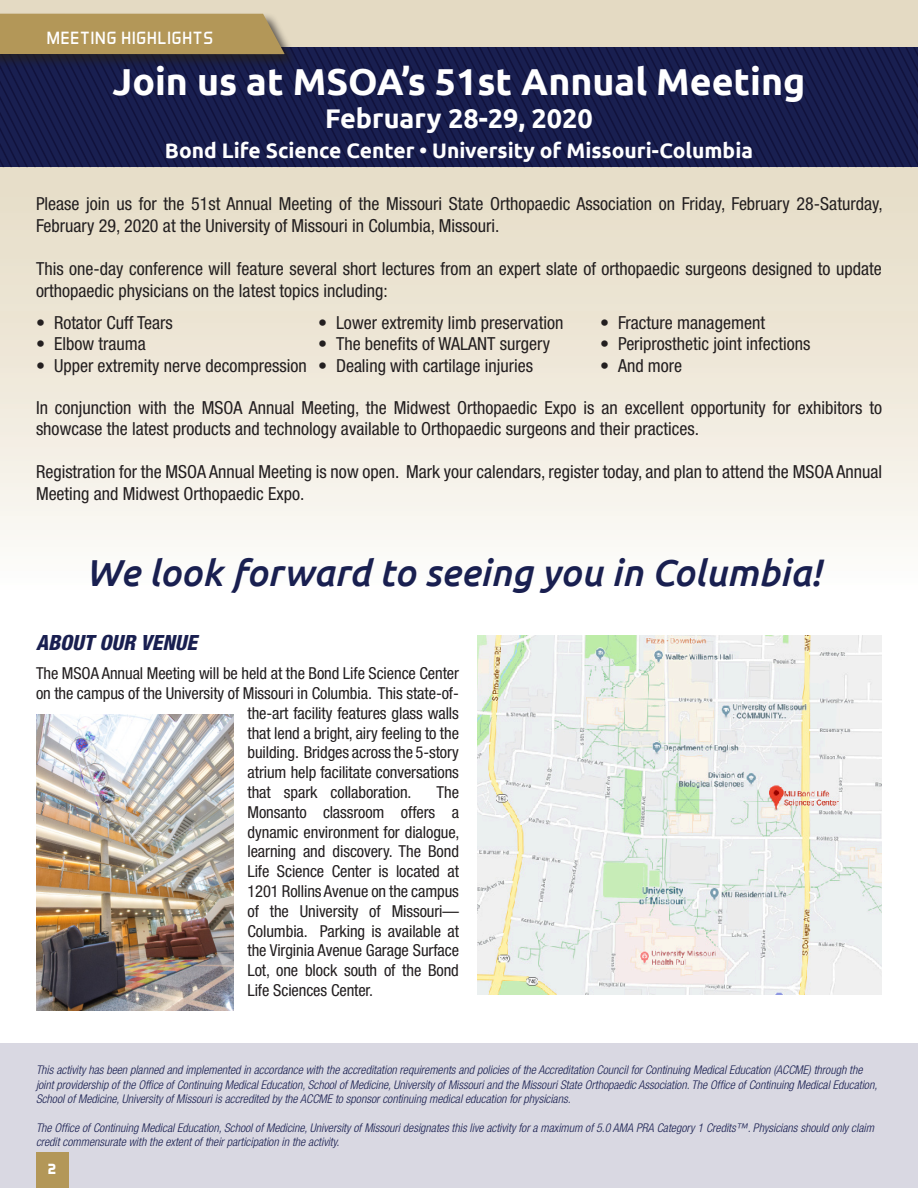
<style>
.page{position:relative;width:918px;height:1188px;background:#fff}
.page>*{position:absolute;margin:0;border:0;box-sizing:border-box;transform-origin:0 0}
.t1{font:italic 500 37.5px "Ubuntu";color:#191f50}
.t2{font:700 37.5px "Ubuntu";color:#fff}
.t3{font:700 27px "Ubuntu";color:#fff}
.t4{font:700 21px "Ubuntu";color:#fff}
.t5{font:italic 800 condensed 21px "Helvetica Neue LT Std";color:#191f50}
.t6{font:condensed 18px/21.6px "Helvetica Neue LT Std";color:#231f20}
.t7{font:18px "Aero Matics";letter-spacing:.05em;color:#fff}
.t8{font:condensed 16.5px/19.8px "Helvetica Neue LT Std";letter-spacing:-.005em;color:#231f20;text-align:justify}
.t9{font:700 15px "Aero Matics";color:#fff}
.t10{font:italic 300 condensed 12px "Helvetica Neue LT Std";color:#191f50}
</style>
<div class="page">
<svg style="left:0;top:0;width:918px;height:540px;background:#eee8d9"></svg>
<div style="left:0;top:1043px;width:918px;height:145px;background:#d9d8e2"></div>
<div style="left:0;top:12px;width:298px;height:57px;background:#231f20;opacity:.75"></div>
<svg style="left:0;top:14px;width:918px;height:153px;background:#42425e"></svg>
<div style="left:36px;top:1153px;width:32px;height:35px;background:#b39758"></div>
<img style="left:477px;top:635px;width:405px;height:359px">
<img style="left:36px;top:714px;width:198px;height:296px">
<p class="t7" style="left:47px;top:27px;width:168px">MEETING HIGHLIGHTS</p>
<p class="t2" style="left:113px;top:59px;width:694px">Join us at MSOA’s 51st Annual Meeting</p>
<p class="t3" style="left:325px;top:102px;width:269px">February 28-29, 2020</p>
<p class="t4" style="left:165px;top:138px;width:590px">Bond Life Science Center • University of Missouri-Columbia</p>
<p class="t6" style="left:36px;top:193px;width:848px">Please join us for the 51st Annual Meeting of the Missouri State Orthopaedic Association on Friday, February 28-Saturday,<br>February 29, 2020 at the University of Missouri in Columbia, Missouri.</p>
<p class="t6" style="left:36px;top:258px;width:847px">This one-day conference will feature several short lectures from an expert slate of orthopaedic surgeons designed to update orthopaedic physicians on the latest topics including:</p>
<p class="t6" style="left:36px;top:311px;width:138px">• Rotator Cuff Tears</p>
<p class="t6" style="left:36px;top:333px;width:111px">• Elbow trauma</p>
<p class="t6" style="left:36px;top:355px;width:272px">• Upper extremity nerve decompression</p>
<p class="t6" style="left:600px;top:311px;width:167px">• Fracture management</p>
<p class="t6" style="left:600px;top:333px;width:212px">• Periprosthetic joint infections</p>
<p class="t6" style="left:600px;top:355px;width:84px">• And more</p>
<p class="t6" style="left:318px;top:311px;width:247px">• Lower extremity limb preservation</p>
<p class="t6" style="left:318px;top:333px;width:234px">• The benefits of WALANT surgery</p>
<p class="t6" style="left:318px;top:355px;width:217px">• Dealing with cartilage injuries</p>
<p class="t6" style="left:36px;top:396px;width:848px">In conjunction with the MSOA Annual Meeting, the Midwest Orthopaedic Expo is an excellent opportunity for exhibitors to showcase the latest products and technology available to Orthopaedic surgeons and their practices.</p>
<p class="t6" style="left:36px;top:461px;width:848px">Registration for the MSOA Annual Meeting is now open. Mark your calendars, register today, and plan to attend the MSOA Annual<br>Meeting and Midwest Orthopaedic Expo.</p>
<p class="t1" style="left:86px;top:550px;width:737px">We look forward to seeing you in Columbia!</p>
<p class="t5" style="left:36px;top:630px;width:163px">ABOUT OUR VENUE</p>
<p class="t8" style="left:36px;top:663px;width:425px">The MSOA Annual Meeting will be held at the Bond Life Science Center</p>
<p class="t8" style="left:36px;top:683px;width:424px">on the campus of the University of Missouri in Columbia. This state-of-</p>
<p class="t8" style="left:248px;top:703px;width:213px">the-art facility features glass walls</p>
<p class="t8" style="left:248px;top:723px;width:213px">that lend a bright, airy feeling to the</p>
<p class="t8" style="left:248px;top:743px;width:213px">building. Bridges across the 5-story</p>
<p class="t8" style="left:248px;top:762px;width:213px">atrium help facilitate conversations</p>
<p class="t8" style="left:248px;top:782px;width:166px">that spark collaboration.</p>
<p class="t8" style="left:248px;top:782px;width:214px;text-indent:189px">The Monsanto classroom offers a dynamic environment for dialogue, learning and discovery. The Bond Life Science Center is located at 1201 Rollins Avenue on the campus of the University of Missouri— Columbia. Parking is available at the Virginia Avenue Garage Surface Lot, one block south of the Bond Life Sciences Center.</p>
<p class="t10" style="left:36px;top:1063px;width:828px">This activity has been planned and implemented in accordance with the accreditation requirements and policies of the Accreditation Council for Continuing Medical Education (ACCME) through the</p>
<p class="t10" style="left:36px;top:1077px;width:843px">joint providership of the Office of Continuing Medical Education, School of Medicine, University of Missouri and the Missouri State Orthopaedic Association. The Office of Continuing Medical Education,</p>
<p class="t10" style="left:36px;top:1092px;width:536px">School of Medicine, University of Missouri is accredited by the ACCME to sponsor continuing medical education for physicians.</p>
<p class="t10" style="left:36px;top:1121px;width:839px">The Office of Continuing Medical Education, School of Medicine, University of Missouri designates this live activity for a maximum of 5.0 AMA PRA Category 1 Credits™. Physicians should only claim</p>
<p class="t10" style="left:36px;top:1135px;width:305px">credit commensurate with the extent of their participation in the activity.</p>
<p class="t9" style="left:48px;top:1160px;width:10px">2</p>
</div>
